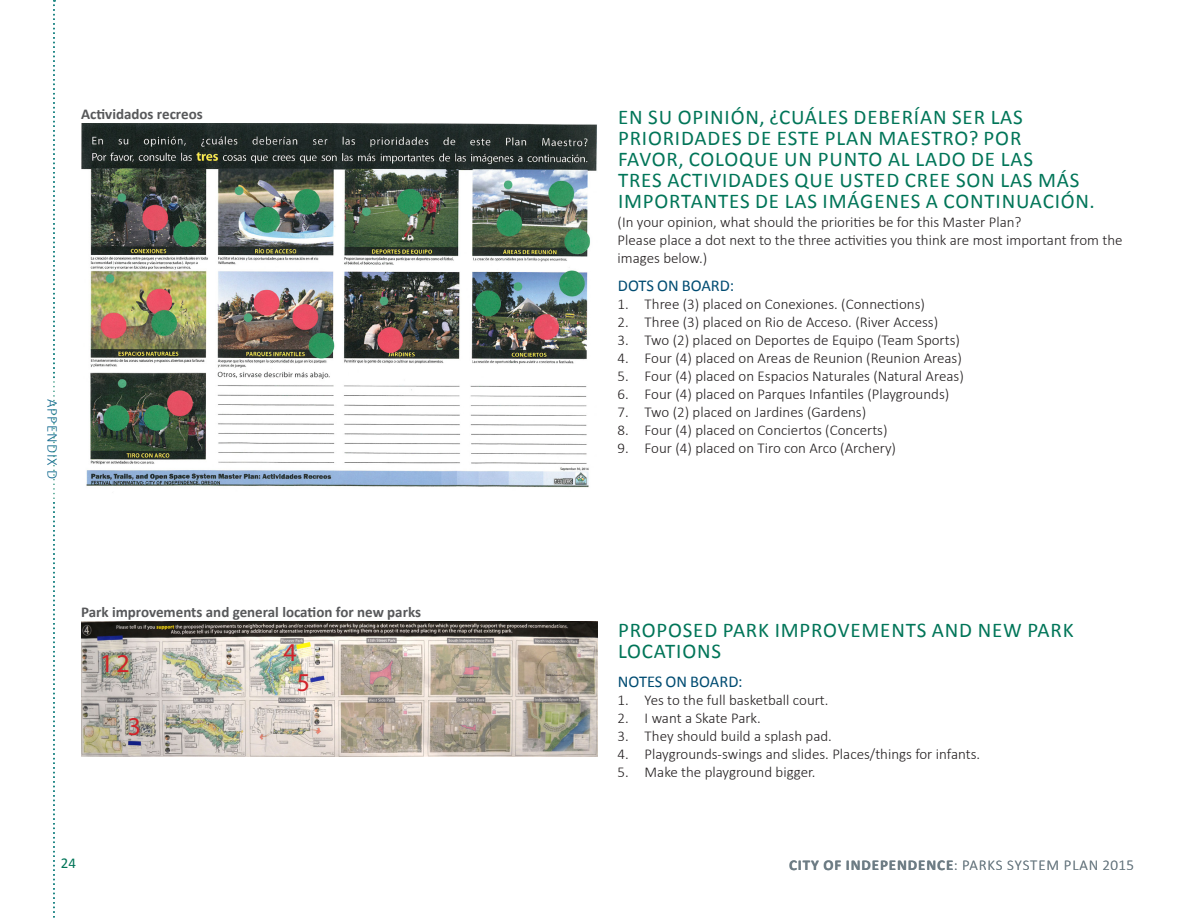
<style>
.page{position:relative;width:1188px;height:918px;background:#fff}
.page>*{position:absolute;margin:0;border:0;box-sizing:border-box;transform-origin:0 0}
.t1{font:25.8px "Myriad Pro";color:#d1232a}
._1_2_Sub_Heading{font:21px/21px "Calibri";letter-spacing:.04em;color:#007558}
._1_3_SubSub{font:16.5px "Calibri";color:#004c72}
._2_0_Body_Text{font:300 15px/18px "Calibri";color:#231f20}
._3_0_Table_Heading{font:700 15px "Calibri";color:#57585a}
._0_1_Page_Header{font:300 15px "Calibri";letter-spacing:.055em;color:#6d7c84}
._0_1_Page_Header-2{font:300 15px "Calibri";letter-spacing:.06em;color:#146b90}
._5_0_Footer{font:15px "Calibri";color:#007558}
.s1{font-weight:700}
</style>
<div class="page">
<svg style="left:53px;top:0;width:2px;height:918px"></svg>
<img style="left:81px;top:621px;width:516px;height:135px">
<img style="left:81px;top:123px;width:516px;height:365px">
<p class="_3_0_Table_Heading" style="left:81px;top:105px;width:123px">Actividados recreos</p>
<p class="_0_1_Page_Header-2" style="left:62px;top:399px;width:82px;rotate:90deg">APPENDIX D</p>
<p class="_3_0_Table_Heading" style="left:81px;top:603px;width:342px">Park improvements and general location for new parks</p>
<p class="t1" style="left:100px;top:648px;width:31px">12</p>
<p class="t1" style="left:284px;top:637px;width:15px">4</p>
<p class="t1" style="left:297px;top:666px;width:15px">5</p>
<p class="t1" style="left:128px;top:711px;width:15px">3</p>
<p class="_5_0_Footer" style="left:61px;top:853px;width:17px">24</p>
<p class="_1_2_Sub_Heading" style="left:618px;top:107px;width:478px">EN SU OPINIÓN, ¿CUÁLES DEBERÍAN SER LAS PRIORIDADES DE ESTE PLAN MAESTRO? POR<br>FAVOR, COLOQUE UN PUNTO AL LADO DE LAS<br>TRES ACTIVIDADES QUE USTED CREE SON LAS MÁS IMPORTANTES DE LAS IMÁGENES A CONTINUACIÓN.</p>
<p class="_2_0_Body_Text" style="left:618px;top:213px;width:405px">(In your opinion, what should the priorities be for this Master Plan?</p>
<p class="_2_0_Body_Text" style="left:618px;top:231px;width:506px">Please place a dot next to the three activities you think are most important from the images below.)</p>
<p class="_1_3_SubSub" style="left:618px;top:275px;width:118px">DOTS ON BOARD:</p>
<p class="_2_0_Body_Text" style="left:618px;top:295px;width:309px">1. Three (3) placed on Conexiones. (Connections)</p>
<p class="_2_0_Body_Text" style="left:618px;top:313px;width:322px">2. Three (3) placed on Rio de Acceso. (River Access)</p>
<p class="_2_0_Body_Text" style="left:618px;top:331px;width:344px">3. Two (2) placed on Deportes de Equipo (Team Sports)</p>
<p class="_2_0_Body_Text" style="left:618px;top:349px;width:346px">4. Four (4) placed on Areas de Reunion (Reunion Areas)</p>
<p class="_2_0_Body_Text" style="left:618px;top:367px;width:348px">5. Four (4) placed on Espacios Naturales (Natural Areas)</p>
<p class="_2_0_Body_Text" style="left:618px;top:385px;width:333px">6. Four (4) placed on Parques Infantiles (Playgrounds)</p>
<p class="_2_0_Body_Text" style="left:618px;top:403px;width:250px">7. Two (2) placed on Jardines (Gardens)</p>
<p class="_2_0_Body_Text" style="left:618px;top:421px;width:271px">8. Four (4) placed on Conciertos (Concerts)</p>
<p class="_2_0_Body_Text" style="left:618px;top:439px;width:280px">9. Four (4) placed on Tiro con Arco (Archery)</p>
<p class="_1_2_Sub_Heading" style="left:618px;top:619px;width:457px">PROPOSED PARK IMPROVEMENTS AND NEW PARK<br>LOCATIONS</p>
<p class="_1_3_SubSub" style="left:618px;top:671px;width:126px">NOTES ON BOARD:</p>
<p class="_2_0_Body_Text" style="left:618px;top:691px;width:212px">1. Yes to the full basketball court.</p>
<p class="_2_0_Body_Text" style="left:618px;top:709px;width:145px">2. I want a Skate Park.</p>
<p class="_2_0_Body_Text" style="left:618px;top:727px;width:216px">3. They should build a splash pad.</p>
<p class="_2_0_Body_Text" style="left:618px;top:745px;width:364px">4. Playgrounds-swings and slides. Places/things for infants.</p>
<p class="_2_0_Body_Text" style="left:618px;top:763px;width:199px">5. Make the playground bigger.</p>
<p class="_0_1_Page_Header" style="left:789px;top:855px;width:346px"><span class="s1">CITY OF INDEPENDENCE</span>: PARKS SYSTEM PLAN 2015</p>
</div>
